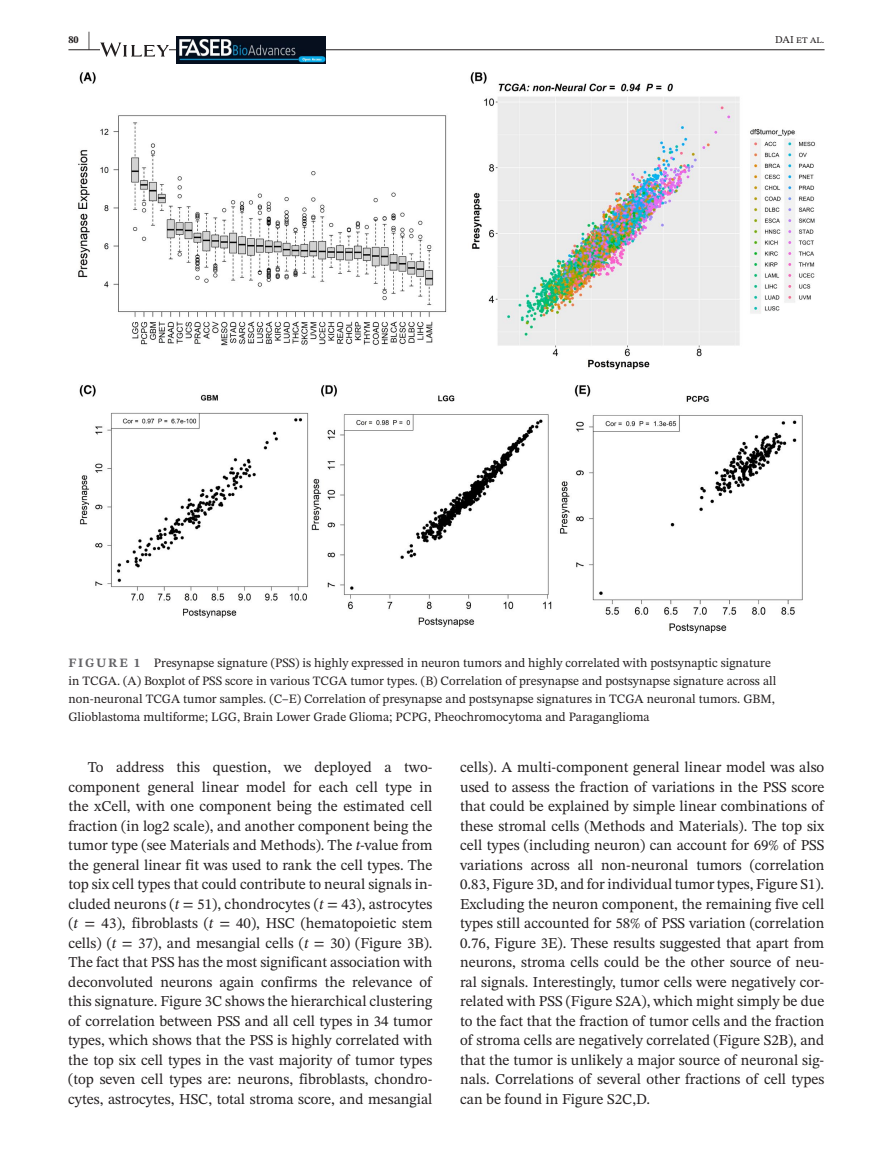
<style>
.page{position:relative;width:893px;height:1174px;background:#fff}
.page>*{position:absolute;margin:0;border:0;box-sizing:border-box;transform-origin:0 0}
.t1{font:15px/19.5px "STIX Two Text";color:#231f20;text-align:justify}
.t2{font:12.75px/18px "STIX Two Text";color:#231f20}
.t3{font:10.5px "STIX Two Text";color:#231f20}
.t4{font:700 10.5px "STIX Two Text";color:#231f20}
.s1{font-size:21px}
.s2{font-weight:700;color:#636366}
.s3{font-style:italic}
</style>
<div class="page">
<hr style="left:68px;top:49px;width:756px;height:1px;background:#231f20">
<svg style="left:100px;top:43px;width:69px;height:14px"></svg>
<img style="left:177px;top:36px;width:148px;height:27px">
<img style="left:78px;top:72px;width:737px;height:562px">
<p class="t4" style="left:68px;top:32px;width:24px">80 <span class="s1">|</span></p>
<p class="t3" style="left:775px;top:32px;width:51px">DAI et al.</p>
<p class="t2" style="left:68px;top:654px;width:709px"><span class="s2">FIGURE 1</span> Presynapse signature (PSS) is highly expressed in neuron tumors and highly correlated with postsynaptic signature in TCGA. (A) Boxplot of PSS score in various TCGA tumor types. (B) Correlation of presynapse and postsynapse signature across all non-neuronal TCGA tumor samples. (C–E) Correlation of presynapse and postsynapse signatures in TCGA neuronal tumors. GBM, Glioblastoma multiforme; LGG, Brain Lower Grade Glioma; PCPG, Pheochromocytoma and Paraganglioma</p>
<p class="t1" style="left:68px;top:757px;width:366px;text-indent:20px">To address this question, we deployed a two&shy;component general linear model for each cell type in the xCell, with one component being the estimated cell fraction (in log2 scale), and another component being the tumor type (see Materials and Methods). The <span class="s3">t</span>-value from the general linear fit was used to rank the cell types. The top six cell types that could contribute to neural signals in&shy;cluded neurons (<span class="s3">t</span> = 51), chondrocytes (<span class="s3">t</span> = 43), astrocytes (<span class="s3">t</span> = 43), fibroblasts (<span class="s3">t</span> = 40), HSC (hematopoietic stem cells) (<span class="s3">t</span> = 37), and mesangial cells (<span class="s3">t</span> = 30) (Figure 3B).<br>The fact that PSS has the most significant association with deconvoluted neurons again confirms the relevance of this signature. Figure 3C shows the hierarchical clustering of correlation between PSS and all cell types in 34 tumor types, which shows that the PSS is highly correlated with the top six cell types in the vast majority of tumor types (top seven cell types are: neurons, fibroblasts, chondro&shy;cytes, astrocytes, HSC, total stroma score, and mesangial</p>
<p class="t1" style="left:460px;top:757px;width:366px">cells). A multi-component general linear model was also used to assess the fraction of variations in the PSS score that could be explained by simple linear combinations of these stromal cells (Methods and Materials). The top six cell types (including neuron) can account for 69% of PSS variations across all non-neuronal tumors (correlation 0.83, Figure 3D, and for individual tumor types, Figure S1).<br>Excluding the neuron component, the remaining five cell types still accounted for 58% of PSS variation (correlation 0.76, Figure 3E). These results suggested that apart from neurons, stroma cells could be the other source of neu&shy;ral signals. Interestingly, tumor cells were negatively cor&shy;related with PSS (Figure S2A), which might simply be due to the fact that the fraction of tumor cells and the fraction of stroma cells are negatively correlated (Figure S2B), and that the tumor is unlikely a major source of neuronal sig&shy;nals. Correlations of several other fractions of cell types can be found in Figure S2C,D.</p>
</div>
